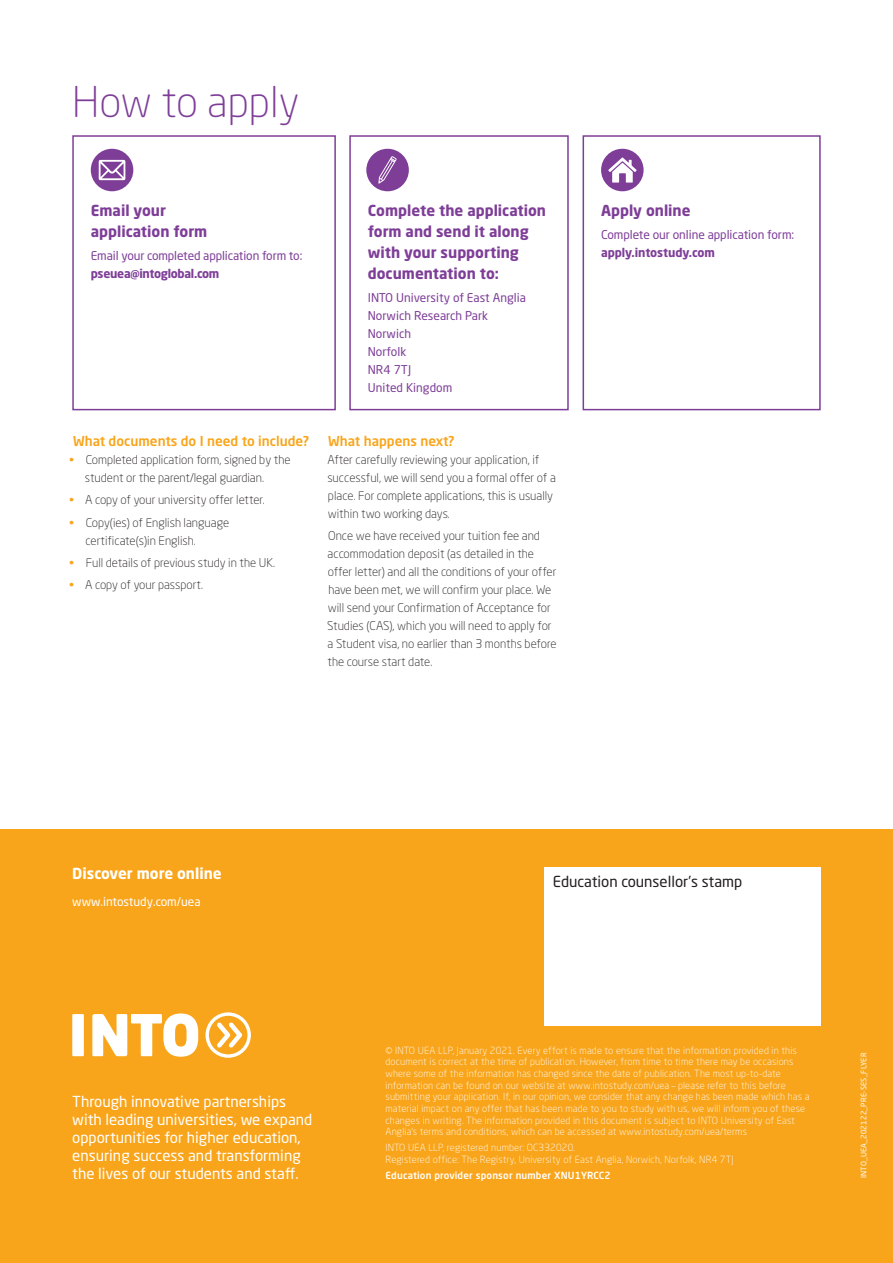
<style>
.page{position:relative;width:893px;height:1263px;background:#fff}
.page>*{position:absolute;margin:0;border:0;box-sizing:border-box;transform-origin:0 0}
.t1{font:300 42px "Neo Sans Pro";color:#7e3e98}
.t2{font:15px/18px "Neo Sans Pro";color:#fff}
.t3{font:700 15px/21px "Neo Sans Pro";color:#7e3e98}
.t4{font:15px "Neo Sans Pro";color:#231f20}
.t5{font:700 15px "Neo Sans Pro";color:#fff}
.t6{font:500 13.5px "Neo Sans Pro";color:#f9a51b}
.t7{font:300 12px/18px "Neo Sans Pro";color:#231f20}
.t8{font:12px/18px "Neo Sans Pro";letter-spacing:-.005em;color:#7e3e98}
.t9{font:12px "Neo Sans Pro";color:#fff}
.t10{font:700 12px "Neo Sans Pro";letter-spacing:-.025em;color:#7e3e98}
.t11{font:700 12px "Neo Sans Pro";letter-spacing:-.005em;color:#7e3e98}
.t12{font:300 9.75px/11.7px "Neo Sans Pro";letter-spacing:.015em;color:#fff}
.t13{font:500 9.75px "Neo Sans Pro";letter-spacing:.015em;color:#fff}
.t14{font:7.5px "Neo Sans Pro";letter-spacing:.025em;color:#fff}
.s1{color:#f9a51b}
</style>
<div class="page">
<div style="left:0;top:829px;width:893px;height:434px;background:#f9a51b"></div>
<div style="left:544px;top:867px;width:277px;height:159px;background:#fff"></div>
<div style="left:72px;top:1014px;width:12px;height:42px;background:#fff"></div>
<svg style="left:92px;top:1013px;width:106px;height:44px"></svg>
<svg style="left:205px;top:1012px;width:46px;height:46px"></svg>
<div style="left:72px;top:135px;width:264px;height:275px;border:2px solid #7e3e98"></div>
<div style="left:91px;top:149px;width:42px;height:42px;background:#7e3e98;border-radius:50%"></div>
<div style="left:349px;top:135px;width:220px;height:275px;border:2px solid #7e3e98"></div>
<div style="left:366px;top:149px;width:43px;height:42px;background:#7e3e98;border-radius:50%"></div>
<svg style="left:378px;top:156px;width:19px;height:28px"></svg>
<div style="left:583px;top:135px;width:238px;height:275px;border:2px solid #7e3e98"></div>
<div style="left:601px;top:149px;width:43px;height:42px;background:#7e3e98;border-radius:50%"></div>
<svg style="left:608px;top:157px;width:29px;height:26px"></svg>
<svg style="left:99px;top:160px;width:26px;height:20px"></svg>
<h1 class="t1" style="left:72px;top:86px;width:228px">How to apply</h1>
<h2 class="t3" style="left:91px;top:201px;width:118px">Email your application form</h2>
<p class="t8" style="left:91px;top:247px;width:213px">Email your completed application form to:</p>
<p class="t10" style="left:91px;top:268px;width:130px">pseuea@intoglobal.com</p>
<h3 class="t6" style="left:73px;top:436px;width:238px">What documents do I need to include?</h3>
<p class="t7" style="left:85px;top:452px;width:207px;text-indent:-16px"><span class="s1">•</span> Completed application form, signed by the student or the parent/legal guardian.</p>
<p class="t7" style="left:69px;top:492px;width:197px"><span class="s1">•</span> A copy of your university offer letter.</p>
<p class="t7" style="left:85px;top:514px;width:145px;text-indent:-16px"><span class="s1">•</span> Copy(ies) of English language certificate(s)in English.</p>
<p class="t7" style="left:69px;top:555px;width:207px"><span class="s1">•</span> Full details of previous study in the UK.</p>
<p class="t7" style="left:69px;top:577px;width:135px"><span class="s1">•</span> A copy of your passport.</p>
<h2 class="t3" style="left:368px;top:201px;width:180px">Complete the application form and send it along with your supporting documentation to:</h2>
<p class="t8" style="left:368px;top:289px;width:160px">INTO University of East Anglia<br>Norwich Research Park<br>Norwich<br>Norfolk<br>NR4 7TJ<br>United Kingdom</p>
<h3 class="t6" style="left:328px;top:436px;width:128px">What happens next?</h3>
<p class="t7" style="left:327px;top:452px;width:230px">After carefully reviewing your application, if successful, we will send you a formal offer of a place. For complete applications, this is usually within two working days.</p>
<p class="t7" style="left:327px;top:528px;width:231px">Once we have received your tuition fee and accommodation deposit (as detailed in the offer letter) and all the conditions of your offer have been met, we will confirm your place. We will send your Confirmation of Acceptance for Studies (CAS), which you will need to apply for a Student visa, no earlier than 3 months before the course start date.</p>
<h2 class="t3" style="left:601px;top:201px;width:91px">Apply online</h2>
<p class="t8" style="left:601px;top:226px;width:195px">Complete our online application form:</p>
<p class="t11" style="left:601px;top:247px;width:115px">apply.intostudy.com</p>
<h2 class="t5" style="left:72px;top:867px;width:151px">Discover more online</h2>
<p class="t9" style="left:72px;top:897px;width:130px">www.intostudy.com/uea</p>
<h2 class="t2" style="left:72px;top:1094px;width:242px">Through innovative partnerships with leading universities, we expand opportunities for higher education, ensuring success and transforming the lives of our students and staff.</h2>
<h2 class="t4" style="left:553px;top:876px;width:191px">Education counsellor’s stamp</h2>
<p class="t12" style="left:386px;top:1045px;width:425px">© INTO UEA LLP, January 2021. Every effort is made to ensure that the information provided in this document is correct at the time of publication. However, from time to time there may be occasions where some of the information has changed since the date of publication. The most up-to-date information can be found on our website at www.intostudy.com/uea – please refer to this before submitting your application. If, in our opinion, we consider that any change has been made which has a material impact on any offer that has been made to you to study with us, we will inform you of these changes in writing. The information provided in this document is subject to INTO University of East Anglia’s terms and conditions, which can be accessed at www.intostudy.com/uea/terms</p>
<p class="t12" style="left:386px;top:1143px;width:350px">INTO UEA LLP, registered number: OC332020.<br>Registered office: The Registry, University of East Anglia, Norwich, Norfolk, NR4 7TJ</p>
<p class="t13" style="left:386px;top:1171px;width:226px">Education provider sponsor number XNU1YRCC2</p>
<p class="t14" style="left:861px;top:1178px;width:127px;rotate:-90deg">INTO_UEA_202122_PRE-SES_FLYER</p>
</div>
